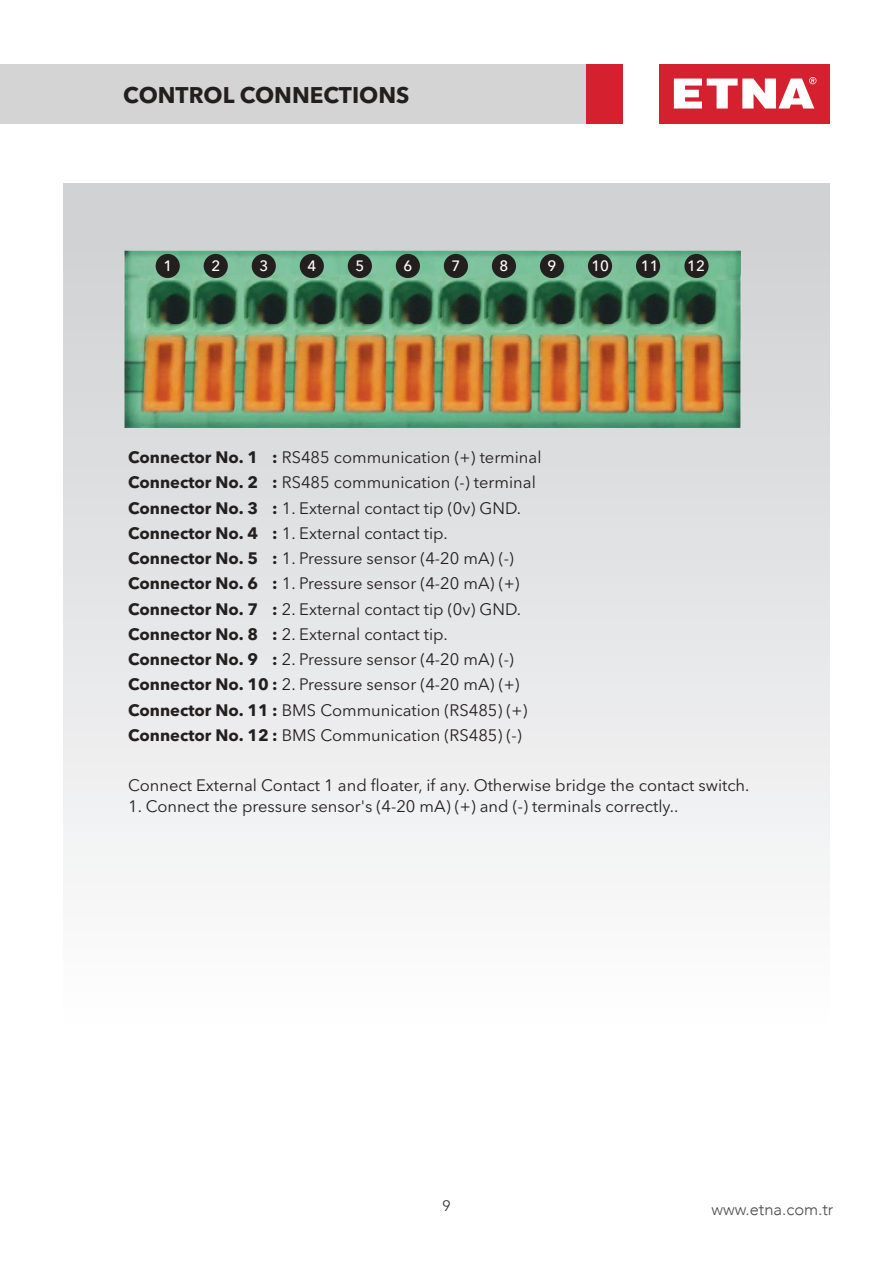
<style>
.page{position:relative;width:893px;height:1263px;background:#fff}
.page>*{position:absolute;margin:0;border:0;box-sizing:border-box;transform-origin:0 0}
.t1{font:700 22.5px "Avenir Next LT Pro";color:#241f1f}
.t2{font:16.5px/25.2px "Avenir Next LT Pro";color:#241f1f}
.t3{font:300 16.5px "Avenir";color:#4e4b4c}
.t4{font:15px "Avenir Next LT Pro";color:#393535}
.t5{font:500 14.85px "Avenir Next LT Pro";color:#fff}
.s1{font-weight:700}
</style>
<div class="page">
<div style="left:0;top:64px;width:587px;height:59px;background:#d5d4d5"></div>
<div style="left:587px;top:64px;width:36px;height:59px;background:#d5202f"></div>
<div style="left:659px;top:64px;width:170px;height:59px;background:#d5202f"></div>
<svg style="left:674px;top:77px;width:142px;height:32px"></svg>
<div style="left:64px;top:183px;width:765px;height:1016px;background:linear-gradient(to bottom,#ced0d2,#fff)"></div>
<img style="left:77px;top:183px;width:721px;height:268px">
<div style="left:156px;top:254px;width:24px;height:24px;background:#241f1f;border-radius:50%"></div>
<div style="left:348px;top:254px;width:24px;height:24px;background:#241f1f;border-radius:50%"></div>
<div style="left:540px;top:254px;width:24px;height:24px;background:#241f1f;border-radius:50%"></div>
<div style="left:252px;top:254px;width:24px;height:24px;background:#241f1f;border-radius:50%"></div>
<div style="left:444px;top:254px;width:24px;height:24px;background:#241f1f;border-radius:50%"></div>
<div style="left:636px;top:254px;width:24px;height:24px;background:#241f1f;border-radius:50%"></div>
<div style="left:204px;top:254px;width:24px;height:24px;background:#241f1f;border-radius:50%"></div>
<div style="left:396px;top:254px;width:24px;height:24px;background:#241f1f;border-radius:50%"></div>
<div style="left:588px;top:254px;width:24px;height:24px;background:#241f1f;border-radius:50%"></div>
<div style="left:300px;top:254px;width:24px;height:24px;background:#241f1f;border-radius:50%"></div>
<div style="left:492px;top:254px;width:24px;height:24px;background:#241f1f;border-radius:50%"></div>
<div style="left:684px;top:254px;width:25px;height:24px;background:#241f1f;border-radius:50%"></div>
<h1 class="t1" style="left:123px;top:81px;width:288px">CONTROL CONNECTIONS</h1>
<p class="t5" style="left:163px;top:256px;width:10px">1</p>
<p class="t5" style="left:211px;top:256px;width:10px">2</p>
<p class="t5" style="left:259px;top:256px;width:10px">3</p>
<p class="t5" style="left:307px;top:256px;width:10px">4</p>
<p class="t5" style="left:355px;top:256px;width:10px">5</p>
<p class="t5" style="left:404px;top:256px;width:10px">6</p>
<p class="t5" style="left:452px;top:256px;width:10px">7</p>
<p class="t5" style="left:500px;top:256px;width:10px">8</p>
<p class="t5" style="left:548px;top:256px;width:10px">9</p>
<p class="t5" style="left:591px;top:256px;width:19px">10</p>
<p class="t5" style="left:641px;top:256px;width:19px">11</p>
<p class="t5" style="left:687px;top:256px;width:19px">12</p>
<p class="t2" style="left:128px;top:445px;width:415px"><span class="s1">Connector No. 1 :</span> RS485 communication (+) terminal <span class="s1">Connector No. 2 :</span> RS485 communication (-) terminal <span class="s1">Connector No. 3 :</span> 1. External contact tip (0v) GND.<br><span class="s1">Connector No. 4 :</span> 1. External contact tip.<br><span class="s1">Connector No. 5 :</span> 1. Pressure sensor (4-20 mA) (-)<br><span class="s1">Connector No. 6 :</span> 1. Pressure sensor (4-20 mA) (+)<br><span class="s1">Connector No. 7 :</span> 2. External contact tip (0v) GND.<br><span class="s1">Connector No. 8 :</span> 2. External contact tip.<br><span class="s1">Connector No. 9 :</span> 2. Pressure sensor (4-20 mA) (-)<br><span class="s1">Connector No. 10 :</span> 2. Pressure sensor (4-20 mA) (+)<br><span class="s1">Connector No. 11 :</span> BMS Communication (RS485) (+)<br><span class="s1">Connector No. 12 :</span> BMS Communication (RS485) (-)</p>
<p class="t2" style="left:128px;top:773px;width:623px">Connect External Contact 1 and floater, if any. Otherwise bridge the contact switch.</p>
<p class="t2" style="left:128px;top:794px;width:552px">1. Connect the pressure sensor's (4-20 mA) (+) and (-) terminals correctly..</p>
<p class="t4" style="left:442px;top:1197px;width:10px">9</p>
<p class="t3" style="left:711px;top:1200px;width:124px">www.etna.com.tr</p>
</div>
